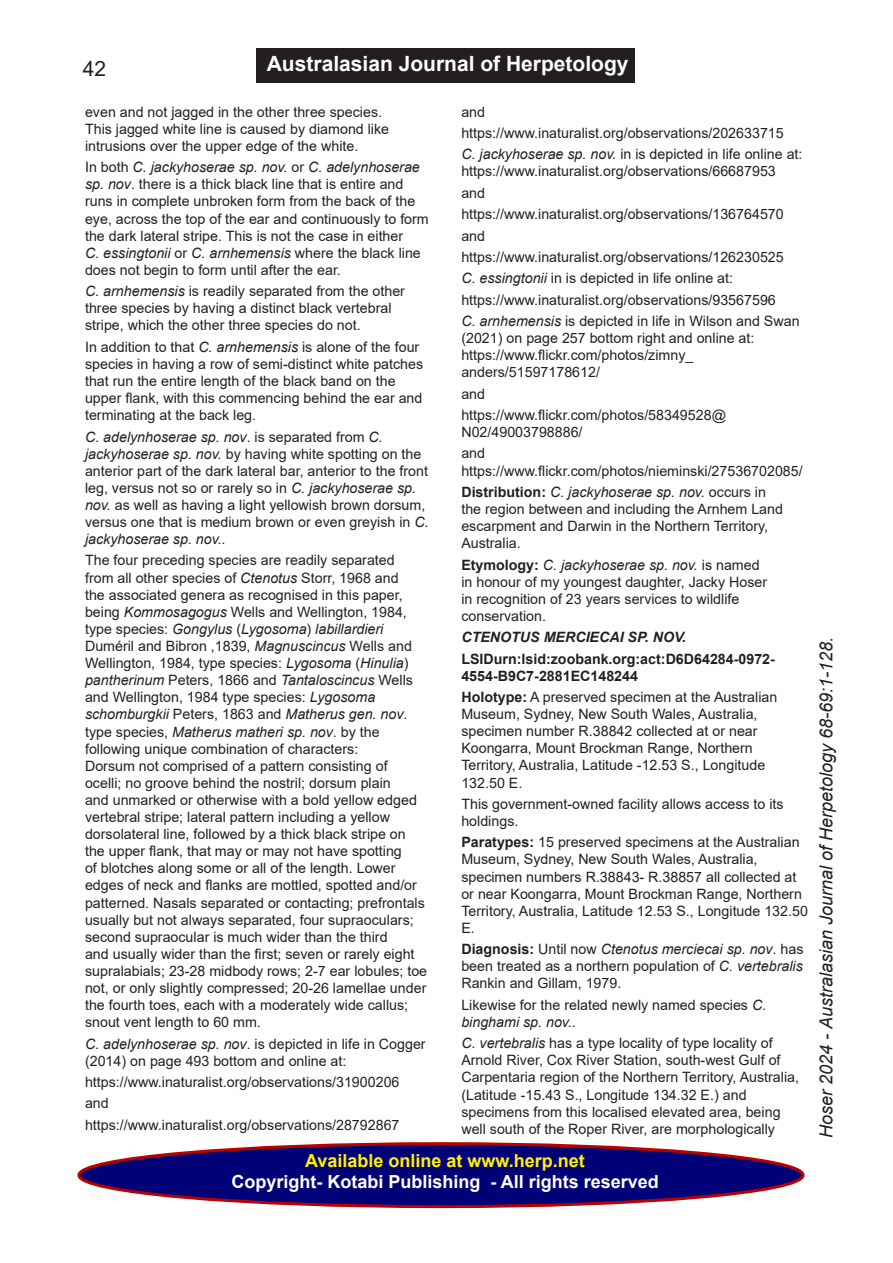
<style>
.page{position:relative;width:893px;height:1263px;background:#fff}
.page>*{position:absolute;margin:0;border:0;box-sizing:border-box;transform-origin:0 0}
.t1{font:700 21px "Arial";color:#fff}
.t2{font:21px "Arial";color:#231f20}
.t3{font:italic 18px "Arial";color:#231f20}
.t4{font:700 18px "Arial";color:#fff}
.t5{font:700 18px "Arial";color:#fff101}
.t6{font:14.25px/17.1px "Arial";color:#231f20}
.t7{font:700 14.25px/17.1px "Arial";color:#231f20}
.t8{font:italic 700 14.25px "Arial";color:#231f20}
.s1{font-style:italic}
.s2{font-weight:700}
</style>
<div class="page">
<div style="left:79px;top:1144px;width:724px;height:62px;background:#007;border-radius:50%"></div>
<div style="left:77px;top:1142px;width:728px;height:66px;border:3px solid #b00;border-radius:50%"></div>
<div style="left:256px;top:48px;width:379px;height:34px;background:#231f20"></div>
<h1 class="t2" style="left:83px;top:55px;width:25px">42</h1>
<h1 class="t1" style="left:267px;top:49px;width:363px">Australasian Journal of Herpetology</h1>
<p class="t6" style="left:85px;top:103px;width:306px">even and not jagged in the other three species.<br>This jagged white line is caused by diamond like intrusions over the upper edge of the white.</p>
<p class="t6" style="left:85px;top:159px;width:345px">In both <span class="s1">C. jackyhoserae sp. nov.</span> or <span class="s1">C. adelynhoserae sp. nov</span>. there is a thick black line that is entire and runs in complete unbroken form from the back of the eye, across the top of the ear and continuously to form the dark lateral stripe. This is not the case in either<br><span class="s1">C. essingtonii</span> or <span class="s1">C. arnhemensis</span> where the black line does not begin to form until after the ear.</p>
<p class="t6" style="left:85px;top:283px;width:321px"><span class="s1">C. arnhemensis</span> is readily separated from the other three species by having a distinct black vertebral stripe, which the other three species do not.</p>
<p class="t6" style="left:85px;top:338px;width:340px">In addition to that <span class="s1">C. arnhemensis</span> is alone of the four species in having a row of semi-distinct white patches that run the entire length of the black band on the upper flank, with this commencing behind the ear and terminating at the back leg.</p>
<p class="t6" style="left:85px;top:428px;width:345px"><span class="s1">C. adelynhoserae sp. nov</span>. is separated from <span class="s1">C. jackyhoserae sp. nov.</span> by having white spotting on the anterior part of the dark lateral bar, anterior to the front leg, versus not so or rarely so in <span class="s1">C. jackyhoserae sp. nov.</span> as well as having a light yellowish brown dorsum, versus one that is medium brown or even greyish in <span class="s1">C. jackyhoserae sp. nov..</span></p>
<p class="t6" style="left:85px;top:552px;width:344px">The four preceding species are readily separated<br>from all other species of <span class="s1">Ctenotus</span> Storr, 1968 and<br>the associated genera as recognised in this paper, being <span class="s1">Kommosagogus</span> Wells and Wellington, 1984, type species: <span class="s1">Gongylus</span> (<span class="s1">Lygosoma</span>) <span class="s1">labillardieri </span>Duméril and Bibron ,1839, <span class="s1">Magnuscincus</span> Wells and Wellington, 1984, type species: <span class="s1">Lygosoma</span> (<span class="s1">Hinulia</span>) <span class="s1">pantherinum</span> Peters, 1866 and <span class="s1">Tantaloscincus</span> Wells and Wellington, 1984 type species: <span class="s1">Lygosoma schomburgkii</span> Peters, 1863 and <span class="s1">Matherus gen. nov</span>. type species, <span class="s1">Matherus matheri sp. nov</span>. by the following unique combination of characters:<br>Dorsum not comprised of a pattern consisting of ocelli; no groove behind the nostril; dorsum plain<br>and unmarked or otherwise with a bold yellow edged vertebral stripe; lateral pattern including a yellow dorsolateral line, followed by a thick black stripe on the upper flank, that may or may not have spotting<br>of blotches along some or all of the length. Lower edges of neck and flanks are mottled, spotted and/or patterned. Nasals separated or contacting; prefrontals usually but not always separated, four supraoculars; second supraocular is much wider than the third<br>and usually wider than the first; seven or rarely eight supralabials; 23-28 midbody rows; 2-7 ear lobules; toe not, or only slightly compressed; 20-26 lamellae under the fourth toes, each with a moderately wide callus; snout vent length to 60 mm.</p>
<p class="t6" style="left:85px;top:1035px;width:342px"><span class="s1">C. adelynhoserae sp. nov</span>. is depicted in life in Cogger (2014) on page 493 bottom and online at:</p>
<p class="t6" style="left:85px;top:1073px;width:316px">https://www.inaturalist.org/observations/31900206</p>
<p class="t6" style="left:85px;top:1095px;width:25px">and</p>
<p class="t6" style="left:85px;top:1116px;width:316px">https://www.inaturalist.org/observations/28792867</p>
<p class="t6" style="left:461px;top:103px;width:25px">and</p>
<p class="t6" style="left:461px;top:124px;width:324px">https://www.inaturalist.org/observations/202633715</p>
<p class="t6" style="left:461px;top:146px;width:343px"><span class="s1">C. jackyhoserae sp. nov.</span> in is depicted in life online at: https://www.inaturalist.org/observations/66687953</p>
<p class="t6" style="left:461px;top:184px;width:25px">and</p>
<p class="t6" style="left:461px;top:206px;width:324px">https://www.inaturalist.org/observations/136764570</p>
<p class="t6" style="left:461px;top:227px;width:25px">and</p>
<p class="t6" style="left:461px;top:248px;width:324px">https://www.inaturalist.org/observations/126230525</p>
<p class="t6" style="left:461px;top:270px;width:273px"><span class="s1">C. essingtonii</span> in is depicted in life online at:</p>
<p class="t6" style="left:461px;top:291px;width:316px">https://www.inaturalist.org/observations/93567596</p>
<p class="t6" style="left:461px;top:312px;width:340px"><span class="s1">C. arnhemensis</span> is depicted in life in Wilson and Swan (2021) on page 257 bottom right and online at: https://www.flickr.com/photos/zimny_ anders/51597178612/</p>
<p class="t6" style="left:461px;top:385px;width:25px">and</p>
<p class="t6" style="left:461px;top:406px;width:266px">https://www.flickr.com/photos/58349528@<br>N02/49003798886/</p>
<p class="t6" style="left:461px;top:445px;width:343px">and https://www.flickr.com/photos/nieminski/27536702085/</p>
<p class="t6" style="left:461px;top:483px;width:323px"><span class="s2">Distribution:</span> <span class="s1">C. jackyhoserae sp. nov.</span> occurs in the region between and including the Arnhem Land escarpment and Darwin in the Northern Territory, Australia.</p>
<p class="t6" style="left:461px;top:556px;width:307px"><span class="s2">Etymology:</span> <span class="s1">C. jackyhoserae sp. nov.</span> is named in honour of my youngest daughter, Jacky Hoser in recognition of 23 years services to wildlife conservation.</p>
<p class="t8" style="left:461px;top:628px;width:226px">CTENOTUS MERCIECAI SP. NOV.</p>
<p class="t7" style="left:461px;top:650px;width:315px">LSIDurn:lsid:zoobank.org:act:D6D64284-0972-<br>4554-B9C7-2881EC148244</p>
<p class="t6" style="left:461px;top:688px;width:318px"><span class="s2">Holotype:</span> A preserved specimen at the Australian Museum, Sydney, New South Wales, Australia, specimen number R.38842 collected at or near Koongarra, Mount Brockman Range, Northern Territory, Australia, Latitude -12.53 S., Longitude 132.50 E.</p>
<p class="t6" style="left:461px;top:795px;width:324px">This government-owned facility allows access to its holdings.</p>
<p class="t6" style="left:461px;top:834px;width:348px"><span class="s2">Paratypes:</span> 15 preserved specimens at the Australian Museum, Sydney, New South Wales, Australia, specimen numbers R.38843- R.38857 all collected at or near Koongarra, Mount Brockman Range, Northern Territory, Australia, Latitude 12.53 S., Longitude 132.50<br>E.</p>
<p class="t6" style="left:461px;top:940px;width:344px;text-align:justify"><span class="s2">Diagnosis:</span> Until now <span class="s1">Ctenotus merciecai sp. nov</span>. has been treated as a northern population of <span class="s1">C. vertebralis </span>Rankin and Gillam, 1979.</p>
<p class="t6" style="left:461px;top:996px;width:306px">Likewise for the related newly named species <span class="s1">C. binghami sp. nov..</span></p>
<p class="t6" style="left:461px;top:1034px;width:339px"><span class="s1">C. vertebralis</span> has a type locality of type locality of Arnold River, Cox River Station, south-west Gulf of Carpentaria region of the Northern Territory, Australia, (Latitude -15.43 S., Longitude 134.32 E.) and specimens from this localised elevated area, being well south of the Roper River, are morphologically</p>
<p class="t5" style="left:305px;top:1148px;width:281px">Available online at www.herp.net</p>
<p class="t4" style="left:231px;top:1169px;width:429px">Copyright- Kotabi Publishing - All rights reserved</p>
<p class="t3" style="left:815px;top:1138px;width:502px;rotate:-90deg">Hoser 2024 - Australasian Journal of Herpetology 68-69:1-128.</p>
</div>
